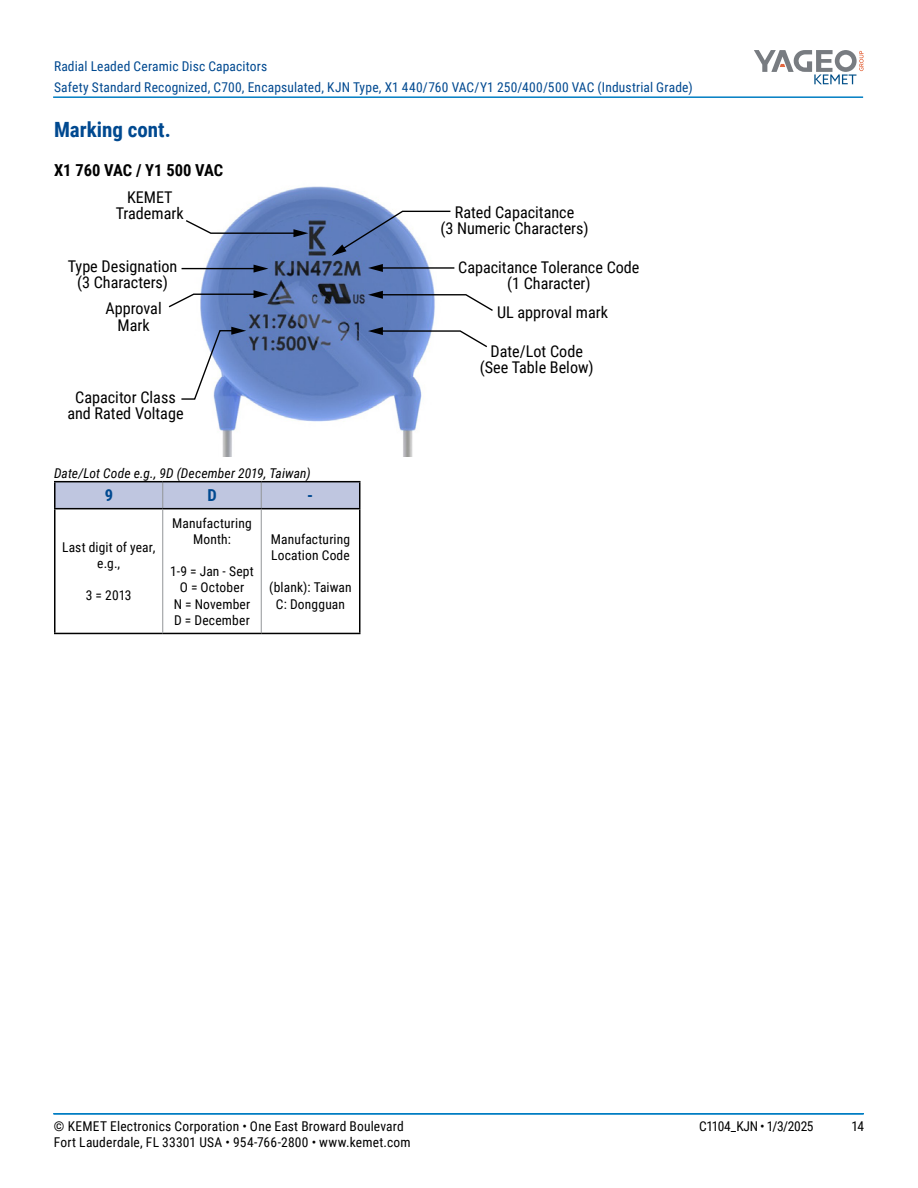
<style>
.page{position:relative;width:918px;height:1188px;background:#fff}
.page>*{position:absolute;margin:0;border:0;box-sizing:border-box;transform-origin:0 0}
.t1{font:700 21px "Roboto Condensed";color:#004990}
.t2{font:700 16.5px "Roboto Condensed";color:#000}
.t3{font:700 16.5px "Roboto Condensed";color:#004990}
.t4{font:16.2px/16.2px "Roboto Condensed";color:#000;text-align:center}
.t5{font:13.5px/16.2px "Roboto Condensed";letter-spacing:.015em;color:#000;text-align:center}
.t6{font:13.5px/21px "Roboto Condensed";letter-spacing:.01em;color:#004990}
.t7{font:italic 13.5px "Roboto Condensed";letter-spacing:.01em;color:#000}
.t8{font:13.5px "Roboto Condensed";letter-spacing:-.025em;color:#000}
</style>
<div class="page">
<hr style="left:54px;top:1113px;width:810px;height:2px;background:#007dc3">
<hr style="left:53px;top:1113px;width:810px;height:2px;background:#007dc3">
<hr style="left:53px;top:96px;width:810px;height:2px;background:#007dc3">
<svg style="left:754px;top:50px;width:110px;height:34px"></svg>
<img style="left:181px;top:186px;width:274px;height:270px">
<svg style="left:168px;top:290px;width:100px;height:19px"></svg>
<svg style="left:184px;top:219px;width:124px;height:18px"></svg>
<svg style="left:181px;top:327px;width:65px;height:73px"></svg>
<hr style="left:380px;top:267px;width:74px;height:2px;background:#000">
<svg style="left:368px;top:264px;width:15px;height:8px"></svg>
<svg style="left:332px;top:210px;width:120px;height:46px"></svg>
<svg style="left:368px;top:291px;width:125px;height:21px"></svg>
<svg style="left:368px;top:327px;width:119px;height:22px"></svg>
<hr style="left:182px;top:268px;width:74px;height:1px;background:#000">
<svg style="left:254px;top:265px;width:14px;height:8px"></svg>
<hr style="left:54px;top:482px;width:2px;height:26px;background:#000">
<hr style="left:54px;top:481px;width:109px;height:1px;background:#000">
<hr style="left:163px;top:481px;width:98px;height:1px;background:#000">
<hr style="left:261px;top:481px;width:100px;height:1px;background:#000">
<svg style="left:55px;top:482px;width:305px;height:26px;background:#bac0da"></svg>
<hr style="left:54px;top:633px;width:109px;height:1px;background:#000">
<hr style="left:163px;top:633px;width:98px;height:1px;background:#000">
<hr style="left:54px;top:508px;width:109px;height:1px;background:#000">
<hr style="left:54px;top:509px;width:2px;height:124px;background:#000">
<hr style="left:163px;top:508px;width:98px;height:1px;background:#000">
<hr style="left:162px;top:509px;width:1px;height:124px;background:#939598">
<hr style="left:261px;top:508px;width:100px;height:1px;background:#000">
<hr style="left:261px;top:509px;width:1px;height:124px;background:#939598">
<hr style="left:359px;top:509px;width:1px;height:124px;background:#000">
<hr style="left:261px;top:633px;width:100px;height:1px;background:#000">
<p class="t6" style="left:54px;top:55px;width:640px">Radial Leaded Ceramic Disc Capacitors<br>Safety Standard Recognized, C700, Encapsulated, KJN Type, X1 440/760 VAC/Y1 250/400/500 VAC (Industrial Grade)</p>
<h1 class="t1" style="left:54px;top:115px;width:118px">Marking cont.</h1>
<p class="t2" style="left:54px;top:159px;width:171px">X1 760 VAC / Y1 500 VAC</p>
<p class="t4" style="left:116px;top:188px;width:69px">KEMET<br>Trademark</p>
<p class="t4" style="left:68px;top:258px;width:111px">Type Designation (3 Characters)</p>
<p class="t4" style="left:440px;top:203px;width:150px">Rated Capacitance<br>(3 Numeric Characters)</p>
<p class="t4" style="left:458px;top:258px;width:183px">Capacitance Tolerance Code (1 Character)</p>
<p class="t4" style="left:105px;top:300px;width:58px">Approval</p>
<p class="t4" style="left:497px;top:303px;width:112px">UL approval mark</p>
<p class="t4" style="left:118px;top:316px;width:34px">Mark</p>
<p class="t4" style="left:67px;top:388px;width:118px">Capacitor Class and Rated Voltage</p>
<p class="t7" style="left:54px;top:464px;width:258px">Date/Lot Code e.g., 9D (December 2019, Taiwan)</p>
<p class="t3" style="left:105px;top:484px;width:10px">9</p>
<p class="t3" style="left:207px;top:484px;width:11px">D</p>
<p class="t3" style="left:307px;top:484px;width:7px">-</p>
<p class="t5" style="left:62px;top:538px;width:95px">Last digit of year, e.g.,</p>
<p class="t5" style="left:86px;top:587px;width:47px">3 = 2013</p>
<p class="t5" style="left:172px;top:514px;width:81px">Manufacturing<br>Month:</p>
<p class="t5" style="left:170px;top:563px;width:85px">1-9 = Jan - Sept<br>O = October<br>N = November<br>D = December</p>
<p class="t5" style="left:271px;top:530px;width:81px;text-align:left">Manufacturing<br>Location Code</p>
<p class="t5" style="left:269px;top:579px;width:84px">(blank): Taiwan<br>C: Dongguan</p>
<p class="t4" style="left:480px;top:342px;width:116px">Date/Lot Code (See Table Below)</p>
<p class="t5" style="left:54px;top:1117px;width:351px">© KEMET Electronics Corporation • One East Broward Boulevard</p>
<p class="t8" style="left:699px;top:1116px;width:116px">C1104_KJN • 1/3/2025</p>
<p class="t5" style="left:852px;top:1117px;width:14px">14</p>
<p class="t5" style="left:54px;top:1133px;width:358px">Fort Lauderdale, FL 33301 USA • 954-766-2800 • www.kemet.com</p>
</div>
